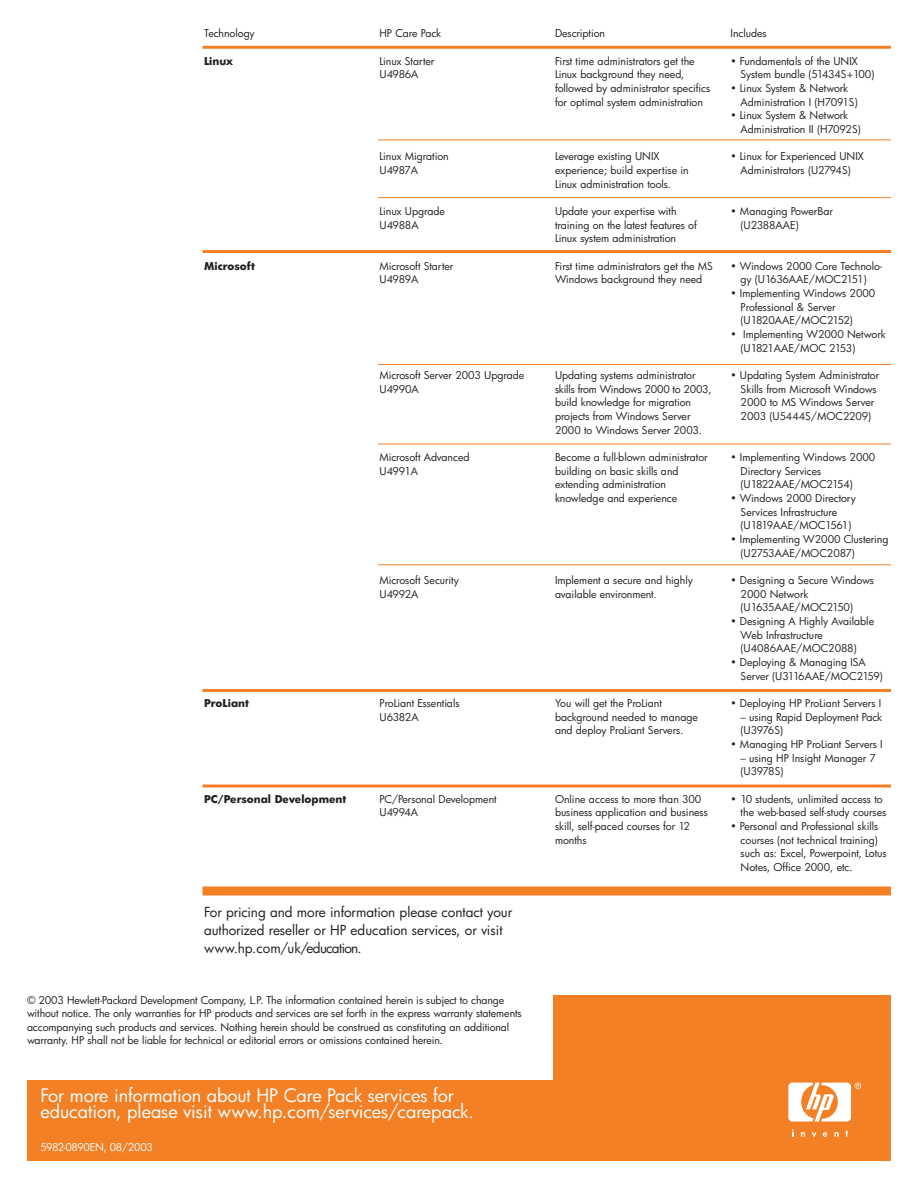
<style>
.page{position:relative;width:918px;height:1188px;background:#fff}
.page>*{position:absolute;margin:0;border:0;box-sizing:border-box;transform-origin:0 0}
.t1{font:18px/16.5px "Futura";letter-spacing:-.005em;color:#fff}
.t2{font:13.5px/18px "Futura";letter-spacing:-.005em;color:#231f20}
.t3{font:10.5px/13.6px "Futura";letter-spacing:-.005em;color:#231f20}
.t4{font:700 10.5px "Futura";color:#231f20}
.t5{font:10.5px "Futura";letter-spacing:-.035em;color:#fff}
</style>
<div class="page">
<hr style="left:202px;top:46px;width:689px;height:3px;background:#f48026">
<hr style="left:202px;top:250px;width:689px;height:3px;background:#f48026">
<hr style="left:378px;top:444px;width:513px;height:1px;background:#f48026">
<hr style="left:378px;top:364px;width:513px;height:1px;background:#f48026">
<hr style="left:202px;top:689px;width:689px;height:3px;background:#f48026">
<hr style="left:378px;top:564px;width:513px;height:1px;background:#f48026">
<svg style="left:202px;top:784px;width:689px;height:4px;background:#f69f5c"></svg>
<hr style="left:378px;top:140px;width:513px;height:1px;background:#f48026">
<hr style="left:378px;top:197px;width:513px;height:1px;background:#f48026">
<div style="left:202px;top:886px;width:689px;height:10px;background:#f48026"></div>
<div style="left:554px;top:995px;width:337px;height:96px;background:#f48026"></div>
<div style="left:27px;top:1080px;width:864px;height:81px;background:#f48026"></div>
<svg style="left:812px;top:1132px;width:4px;height:5px"></svg>
<svg style="left:801px;top:1132px;width:4px;height:5px"></svg>
<svg style="left:834px;top:1132px;width:5px;height:5px"></svg>
<svg style="left:792px;top:1129px;width:2px;height:8px"></svg>
<svg style="left:846px;top:1131px;width:2px;height:6px"></svg>
<svg style="left:823px;top:1132px;width:4px;height:5px"></svg>
<svg style="left:788px;top:1083px;width:73px;height:39px"></svg>
<p class="t3" style="left:204px;top:27px;width:52px">Technology</p>
<p class="t4" style="left:204px;top:56px;width:31px">Linux</p>
<p class="t4" style="left:204px;top:261px;width:52px">Microsoft</p>
<p class="t3" style="left:380px;top:27px;width:63px">HP Care Pack</p>
<p class="t3" style="left:380px;top:55px;width:56px">Linux Starter<br>U4986A</p>
<p class="t3" style="left:380px;top:150px;width:71px">Linux Migration<br>U4987A</p>
<p class="t3" style="left:380px;top:205px;width:67px">Linux Upgrade<br>U4988A</p>
<p class="t3" style="left:380px;top:260px;width:75px">Microsoft Starter<br>U4989A</p>
<p class="t3" style="left:380px;top:369px;width:146px">Microsoft Server 2003 Upgrade<br>U4990A</p>
<p class="t3" style="left:380px;top:451px;width:92px">Microsoft Advanced<br>U4991A</p>
<p class="t3" style="left:380px;top:574px;width:81px">Microsoft Security<br>U4992A</p>
<p class="t4" style="left:204px;top:698px;width:46px">ProLiant</p>
<p class="t4" style="left:204px;top:794px;width:144px">PC/Personal Development</p>
<p class="t3" style="left:380px;top:697px;width:82px">ProLiant Essentials<br>U6382A</p>
<p class="t3" style="left:380px;top:793px;width:119px">PC/Personal Development<br>U4994A</p>
<p class="t2" style="left:204px;top:904px;width:310px">For pricing and more information please contact your authorized reseller or HP education services, or visit www.hp.com/uk/education.</p>
<p class="t3" style="left:27px;top:994px;width:496px">© 2003 Hewlett-Packard Development Company, L.P. The information contained herein is subject to change without notice. The only warranties for HP products and services are set forth in the express warranty statements accompanying such products and services. Nothing herein should be construed as constituting an additional warranty. HP shall not be liable for technical or editorial errors or omissions contained herein.</p>
<h1 class="t1" style="left:40px;top:1088px;width:435px">For more information about HP Care Pack services for education, please visit www.hp.com/services/carepack.</h1>
<p class="t5" style="left:40px;top:1142px;width:114px">5982-0890EN, 08/2003</p>
<p class="t3" style="left:555px;top:27px;width:52px">Description</p>
<p class="t3" style="left:555px;top:55px;width:157px">First time administrators get the Linux background they need, followed by administrator specifics for optimal system administration</p>
<p class="t3" style="left:555px;top:150px;width:135px">Leverage existing UNIX experience; build expertise in<br>Linux administration tools.</p>
<p class="t3" style="left:555px;top:205px;width:143px">Update your expertise with training on the latest features of<br>Linux system administration</p>
<p class="t3" style="left:555px;top:260px;width:159px">First time administrators get the MS<br>Windows background they need</p>
<p class="t3" style="left:555px;top:369px;width:158px">Updating systems administrator skills from Windows 2000 to 2003, build knowledge for migration projects from Windows Server<br>2000 to Windows Server 2003.</p>
<p class="t3" style="left:555px;top:451px;width:154px">Become a full-blown administrator building on basic skills and extending administration knowledge and experience</p>
<p class="t3" style="left:555px;top:574px;width:139px">Implement a secure and highly available environment.</p>
<p class="t3" style="left:555px;top:697px;width:144px">You will get the ProLiant background needed to manage and deploy ProLiant Servers.</p>
<p class="t3" style="left:555px;top:793px;width:154px">Online access to more than 300 business application and business skill, self-paced courses for 12 months</p>
<p class="t3" style="left:731px;top:27px;width:38px">Includes</p>
<p class="t3" style="left:741px;top:55px;width:135px;text-indent:-10px">• Fundamentals of the UNIX<br>System bundle (51434S+100)</p>
<p class="t3" style="left:741px;top:82px;width:119px;text-indent:-10px">• Linux System &amp; Network<br>Administration I (H7091S)</p>
<p class="t3" style="left:741px;top:109px;width:122px;text-indent:-10px">• Linux System &amp; Network<br>Administration II (H7092S)</p>
<p class="t3" style="left:731px;top:150px;width:135px;text-align:center">• Linux for Experienced UNIX<br>Administrators (U2794S)</p>
<p class="t3" style="left:741px;top:205px;width:94px;text-indent:-10px">• Managing PowerBar (U2388AAE)</p>
<p class="t3" style="left:731px;top:260px;width:153px;text-align:center">• Windows 2000 Core Technolo&shy;gy (U1636AAE/MOC2151)</p>
<p class="t3" style="left:741px;top:287px;width:136px;text-indent:-10px">• Implementing Windows 2000<br>Professional &amp; Server (U1820AAE/MOC2152)</p>
<p class="t3" style="left:741px;top:328px;width:147px;text-indent:-10px">• Implementing W2000 Network (U1821AAE/MOC 2153)</p>
<p class="t3" style="left:741px;top:369px;width:140px;text-indent:-10px">• Updating System Administrator<br>Skills from Microsoft Windows<br>2000 to MS Windows Server<br>2003 (U5444S/MOC2209)</p>
<p class="t3" style="left:741px;top:451px;width:136px;text-indent:-10px">• Implementing Windows 2000<br>Directory Services (U1822AAE/MOC2154)</p>
<p class="t3" style="left:741px;top:492px;width:117px;text-indent:-10px">• Windows 2000 Directory<br>Services Infrastructure (U1819AAE/MOC1561)</p>
<p class="t3" style="left:741px;top:533px;width:149px;text-indent:-10px">• Implementing W2000 Clustering (U2753AAE/MOC2087)</p>
<p class="t3" style="left:741px;top:574px;width:135px;text-indent:-10px">• Designing a Secure Windows<br>2000 Network (U1635AAE/MOC2150)</p>
<p class="t3" style="left:741px;top:615px;width:135px;text-indent:-10px">• Designing A Highly Available<br>Web Infrastructure (U4086AAE/MOC2088)</p>
<p class="t3" style="left:741px;top:656px;width:144px;text-indent:-10px">• Deploying &amp; Managing ISA<br>Server (U3116AAE/MOC2159)</p>
<p class="t3" style="left:731px;top:697px;width:152px">• Deploying HP ProLiant Servers I</p>
<p class="t3" style="left:741px;top:711px;width:143px">– using Rapid Deployment Pack (U3976S)</p>
<p class="t3" style="left:731px;top:738px;width:154px">• Managing HP ProLiant Servers I</p>
<p class="t3" style="left:741px;top:752px;width:137px">– using HP Insight Manager 7 (U3978S)</p>
<p class="t3" style="left:741px;top:793px;width:147px;text-indent:-10px">• 10 students, unlimited access to the web-based self-study courses</p>
<p class="t3" style="left:741px;top:820px;width:148px;text-indent:-10px">• Personal and Professional skills courses (not technical training) such as: Excel, Powerpoint, Lotus<br>Notes, Office 2000, etc.</p>
</div>
